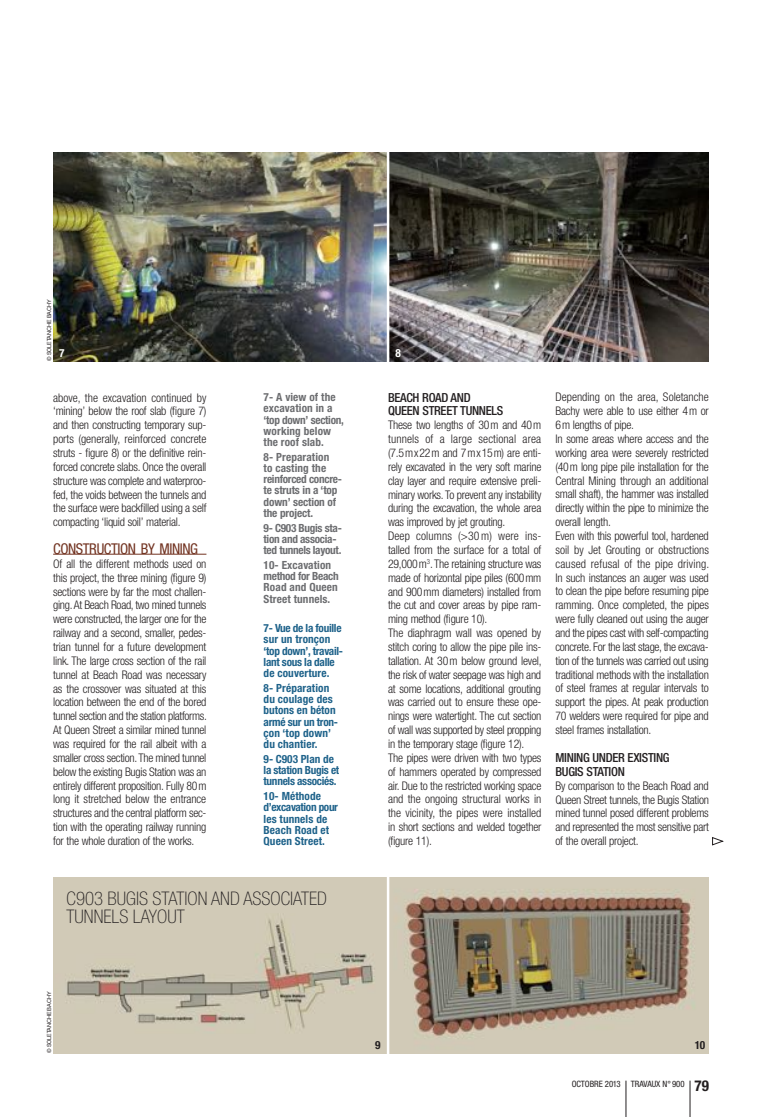
<style>
.page{position:relative;width:762px;height:1117px;background:#fff}
.page>*{position:absolute;margin:0;border:0;box-sizing:border-box;transform-origin:0 0}
.t1{font:100 condensed 18.75px/18.8px "Helvetica Neue";color:#231f20}
.t2{font:condensed 14.88px "Helvetica Neue";letter-spacing:-.03em;color:#723321}
.t3{font:500 condensed 12.5px/13.9px "Helvetica Neue";letter-spacing:-.025em;color:#231f20}
.t4{font:300 condensed 11.88px/13.9px "Helvetica Neue";letter-spacing:-.02em;color:#231f20;text-align:justify}
.t5{font:700 condensed 11.25px/11.2px "Helvetica Neue";color:#1e628a}
.t6{font:700 condensed 11.25px/11.2px "Helvetica Neue";letter-spacing:-.01em;color:#6c6d70}
.t7{font:700 condensed 11.25px/11.2px "Helvetica Neue";letter-spacing:.01em;color:#6c6d70}
.t8{font:700 condensed 11.25px/11.2px "Helvetica Neue";letter-spacing:-.025em;color:#1e628a}
.t9{font:700 condensed 11.25px "Helvetica Neue";color:#231f20}
.t10{font:700 condensed 11.25px "Helvetica Neue";color:#fff}
.t11{font:condensed 8.75px "Helvetica Neue";letter-spacing:-.005em;color:#231f20}
.t12{font:5.62px "Helvetica Neue";letter-spacing:-.02em;color:#231f20}
.s1{font-weight:700;font-size:15px}
</style>
<div class="page">
<hr style="left:626px;top:1080px;width:1px;height:36px;background:#231f20">
<hr style="left:690px;top:1080px;width:1px;height:36px;background:#231f20">
<hr style="left:53px;top:554px;width:153px;height:1px;background:#723321">
<img style="left:53px;top:152px;width:334px;height:209px">
<svg style="left:389px;top:152px;width:320px;height:209px"></svg>
<img style="left:389px;top:877px;width:320px;height:175px">
<svg style="left:53px;top:877px;width:334px;height:175px;fill:#d1cab7"></svg>
<svg style="left:712px;top:837px;width:11px;height:8px"></svg>
<p class="t12" style="left:46px;top:361px;width:63px;rotate:-90deg">© Soletanche Bachy</p>
<p class="t10" style="left:59px;top:346px;width:7px">7</p>
<p class="t10" style="left:395px;top:346px;width:7px">8</p>
<p class="t4" style="left:53px;top:390px;width:155px">above, the excavation continued by ‘mining’ below the roof slab (figure 7) and then constructing temporary sup&shy;ports (generally, reinforced concrete struts - figure 8) or the definitive rein&shy;forced concrete slabs. Once the overall structure was complete and waterproo&shy;fed, the voids between the tunnels and the surface were backfilled using a self compacting ‘liquid soil’ material.</p>
<p class="t2" style="left:53px;top:540px;width:146px">CONSTRUCTION BY MINING</p>
<p class="t4" style="left:53px;top:556px;width:155px">Of all the different methods used on this project, the three mining (figure 9) sections were by far the most challen&shy;ging. At Beach Road, two mined tunnels were constructed, the larger one for the railway and a second, smaller, pedes&shy;trian tunnel for a future development link. The large cross section of the rail tunnel at Beach Road was necessary as the crossover was situated at this location between the end of the bored tunnel section and the station platforms.<br>At Queen Street a similar mined tunnel was required for the rail albeit with a smaller cross section. The mined tunnel below the existing Bugis Station was an entirely different proposition. Fully 80m long it stretched below the entrance structures and the central platform sec&shy;tion with the operating railway running for the whole duration of the works.</p>
<p class="t7" style="left:264px;top:391px;width:82px">7- A view of the excavation in a ‘top down’ section, working below the roof slab.</p>
<p class="t6" style="left:264px;top:451px;width:80px">8- Preparation<br>to casting the reinforced concre&shy;te struts in a ‘top down’ section of the project.</p>
<p class="t6" style="left:264px;top:522px;width:80px">9- C903 Bugis sta&shy;tion and associa&shy;ted tunnels layout.</p>
<p class="t7" style="left:264px;top:559px;width:77px">10- Excavation method for Beach<br>Road and Queen<br>Street tunnels.</p>
<p class="t8" style="left:264px;top:622px;width:81px">7- Vue de la fouille sur un tronçon ‘top down’, travail&shy;lant sous la dalle de couverture.</p>
<p class="t5" style="left:264px;top:682px;width:76px">8- Préparation du coulage des butons en béton armé sur un tron&shy;çon ‘top down’ du chantier.</p>
<p class="t8" style="left:264px;top:753px;width:77px">9- C903 Plan de la station Bugis et tunnels associés.</p>
<p class="t5" style="left:264px;top:790px;width:76px">10- Méthode d’excavation pour les tunnels de<br>Beach Road et<br>Queen Street.</p>
<p class="t3" style="left:388px;top:390px;width:117px">BEACH ROAD AND<br>QUEEN STREET TUNNELS</p>
<p class="t4" style="left:388px;top:418px;width:155px;text-align:left">These two lengths of 30m and 40m tunnels of a large sectional area (7.5mx22m and 7mx15m) are enti&shy;rely excavated in the very soft marine clay layer and require extensive preli&shy;minary works. To prevent any instability during the excavation, the whole area was improved by jet grouting.<br>Deep columns (&gt;30m) were ins&shy;talled from the surface for a total of 29,000m<sup>3</sup>. The retaining structure was made of horizontal pipe piles (600mm and 900mm diameters) installed from the cut and cover areas by pipe ram&shy;ming method (figure 10).<br>The diaphragm wall was opened by stitch coring to allow the pipe pile ins&shy;tallation. At 30m below ground level, the risk of water seepage was high and at some locations, additional grouting was carried out to ensure these ope&shy;nings were watertight. The cut section of wall was supported by steel propping in the temporary stage (figure 12).<br>The pipes were driven with two types of hammers operated by compressed air. Due to the restricted working space and the ongoing structural works in the vicinity, the pipes were installed in short sections and welded together (figure 11).</p>
<p class="t4" style="left:555px;top:390px;width:155px;text-align:left">Depending on the area, Soletanche Bachy were able to use either 4m or 6m lengths of pipe.<br>In some areas where access and the working area were severely restricted (40m long pipe pile installation for the Central Mining through an additional small shaft), the hammer was installed directly within the pipe to minimize the overall length.<br>Even with this powerful tool, hardened soil by Jet Grouting or obstructions caused refusal of the pipe driving.<br>In such instances an auger was used to clean the pipe before resuming pipe ramming. Once completed, the pipes were fully cleaned out using the auger and the pipes cast with self-compacting concrete. For the last stage, the excava&shy;tion of the tunnels was carried out using traditional methods with the installation of steel frames at regular intervals to support the pipes. At peak production 70 welders were required for pipe and steel frames installation.</p>
<p class="t3" style="left:555px;top:750px;width:116px">MINING UNDER EXISTING<br>BUGIS STATION</p>
<p class="t4" style="left:555px;top:778px;width:155px">By comparison to the Beach Road and Queen Street tunnels, the Bugis Station mined tunnel posed different problems and represented the most sensitive part of the overall project.</p>
<h1 class="t1" style="left:67px;top:888px;width:262px">C903 BUGIS STATION AND ASSOCIATED<br>TUNNELS LAYOUT</h1>
<p class="t12" style="left:46px;top:1052px;width:63px;rotate:-90deg">© Soletanche Bachy</p>
<p class="t9" style="left:375px;top:1037px;width:7px">9</p>
<p class="t9" style="left:695px;top:1037px;width:12px">10</p>
<p class="t11" style="left:572px;top:1078px;width:139px">OCTOBRE 2013 TRAVAUX N° 900 <span class="s1">79</span></p>
</div>
